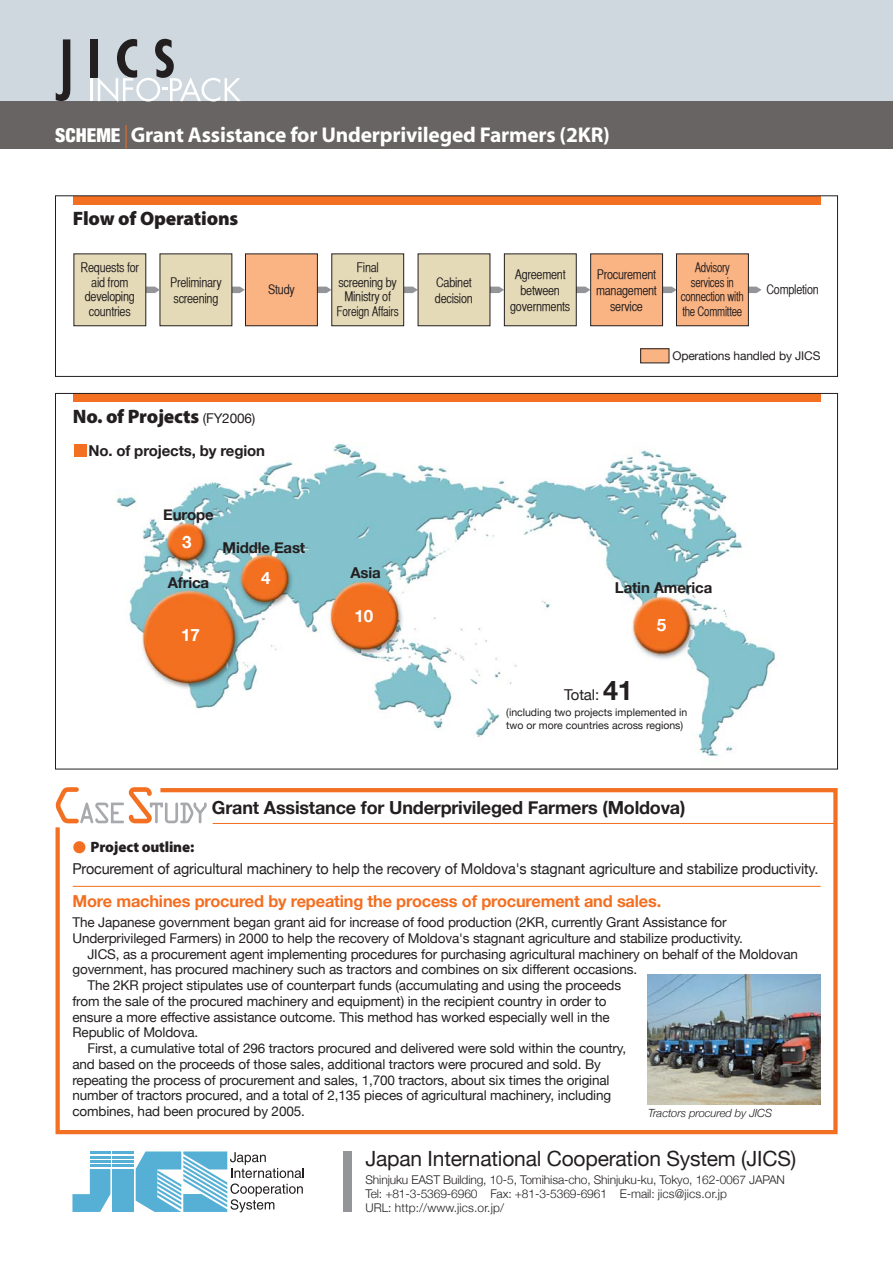
<style>
.page{position:relative;width:893px;height:1263px;background:#fff}
.page>*{position:absolute;margin:0;border:0;box-sizing:border-box;transform-origin:0 0}
.t1{font:700 21.45px "Myriad";letter-spacing:-.01em;color:#fff}
.t2{font:21px "Helvetica Neue";letter-spacing:-.01em;color:#231f20}
.t3{font:900 19.5px "Myriad Pro";letter-spacing:-.01em;color:#231f20}
.t4{font:700 18px "Helvetica Neue";letter-spacing:-.01em;color:#231f20}
.t5{font:700 16.95px "Helvetica Neue";color:#fff}
.t6{font:700 16.5px "Helvetica Neue";letter-spacing:-.01em;color:#f36f21}
.t7{font:15px "Helvetica Neue";letter-spacing:-.01em;color:#231f20;scale:.96 1}
.t8{font:700 15px "Helvetica Neue";letter-spacing:-.01em;color:#231f20}
.t9{font:900 15px "Myriad Pro";letter-spacing:-.01em;color:#231f20}
.t10{font:15px "Helvetica Neue";letter-spacing:-.01em;color:#231f20}
.t11{font:13.5px "Helvetica Neue";letter-spacing:-.01em;color:#231f20}
.t12{font:13.2px/16.2px "Helvetica CY Plain";letter-spacing:-.02em;color:#231f20;text-align:center}
.t13{font:13.2px/14.9px "Helvetica CY Plain";letter-spacing:-.02em;color:#231f20;text-align:center;scale:.89 1}
.t14{font:300 12px/13.8px "Helvetica Neue";letter-spacing:-.01em;color:#231f20}
.t15{font:12px "Helvetica Neue";letter-spacing:-.01em;color:#231f20}
.t16{font:italic 300 11.25px "Helvetica Neue";letter-spacing:-.01em;color:#231f20}
.t17{font:10.5px/12.6px "Helvetica Neue";color:#231f20}
.s1{font-family:"Helvetica Neue";font-weight:900;font-stretch:condensed;font-size:19.2px}
.s2{font-family:"Helvetica Neue";font-weight:400;font-size:13.5px}
.s3{font-weight:700;font-size:27px}
</style>
<div class="page">
<img style="left:91px;top:443px;width:723px;height:327px">
<svg style="left:232px;top:287px;width:13px;height:6px"></svg>
<svg style="left:318px;top:287px;width:14px;height:6px"></svg>
<svg style="left:404px;top:287px;width:14px;height:6px"></svg>
<svg style="left:490px;top:287px;width:14px;height:6px"></svg>
<svg style="left:576px;top:287px;width:14px;height:6px"></svg>
<svg style="left:663px;top:287px;width:13px;height:6px"></svg>
<svg style="left:748px;top:287px;width:13px;height:6px"></svg>
<div style="left:504px;top:254px;width:72px;height:72px;background:#e5dab7"></div>
<div style="left:504px;top:254px;width:72px;height:72px;border:1px solid #231f20"></div>
<div style="left:591px;top:254px;width:71px;height:72px;background:#fab383"></div>
<div style="left:590px;top:254px;width:73px;height:72px;border:1px solid #231f20"></div>
<div style="left:160px;top:254px;width:72px;height:72px;background:#e5dab7"></div>
<div style="left:245px;top:254px;width:72px;height:72px;background:#fab383"></div>
<div style="left:245px;top:254px;width:73px;height:72px;border:1px solid #231f20"></div>
<div style="left:332px;top:254px;width:72px;height:72px;background:#e5dab7"></div>
<div style="left:332px;top:254px;width:72px;height:72px;border:1px solid #231f20"></div>
<div style="left:418px;top:254px;width:72px;height:72px;background:#e5dab7"></div>
<div style="left:73px;top:196px;width:747px;height:8px;background:#f36f21"></div>
<div style="left:0;top:0;width:892px;height:128px;background:#ced8de"></div>
<div style="left:0;top:101px;width:892px;height:48px;background:#676463"></div>
<svg style="left:56px;top:39px;width:15px;height:62px"></svg>
<div style="left:90px;top:39px;width:8px;height:39px;background:#231f20"></div>
<hr style="left:90px;top:78px;width:3px;height:23px;background:#fff">
<svg style="left:98px;top:39px;width:143px;height:63px"></svg>
<svg style="left:126px;top:125px;width:1px;height:24px"></svg>
<div style="left:55px;top:196px;width:783px;height:181px;border:1px solid #231f20"></div>
<div style="left:73px;top:393px;width:747px;height:9px;background:#f36f21"></div>
<svg style="left:146px;top:287px;width:14px;height:6px"></svg>
<div style="left:74px;top:254px;width:72px;height:72px;background:#e5dab7"></div>
<div style="left:74px;top:254px;width:72px;height:72px;border:1px solid #231f20"></div>
<div style="left:676px;top:254px;width:72px;height:72px;background:#fab383"></div>
<div style="left:676px;top:254px;width:72px;height:72px;border:1px solid #231f20"></div>
<svg style="left:55px;top:787px;width:783px;height:348px"></svg>
<hr style="left:213px;top:823px;width:622px;height:1px;background:#f36f21">
<hr style="left:73px;top:886px;width:748px;height:1px;background:#f36f21">
<hr style="left:90px;top:1151px;width:20px;height:3px;background:#56b0d5">
<hr style="left:90px;top:1156px;width:20px;height:2px;background:#56b0d5">
<hr style="left:90px;top:1160px;width:20px;height:3px;background:#56b0d5">
<hr style="left:90px;top:1165px;width:20px;height:2px;background:#56b0d5">
<svg style="left:72px;top:1169px;width:38px;height:43px"></svg>
<hr style="left:112px;top:1151px;width:22px;height:3px;background:#56b0d5">
<hr style="left:112px;top:1156px;width:22px;height:2px;background:#56b0d5">
<hr style="left:112px;top:1160px;width:22px;height:3px;background:#56b0d5">
<hr style="left:112px;top:1165px;width:22px;height:2px;background:#56b0d5">
<div style="left:112px;top:1169px;width:22px;height:43px;background:#56b0d5"></div>
<svg style="left:136px;top:1151px;width:168px;height:61px"></svg>
<div style="left:344px;top:1152px;width:8px;height:60px;background:#939598"></div>
<div style="left:641px;top:349px;width:28px;height:14px;background:#fab383"></div>
<div style="left:74px;top:445px;width:13px;height:12px;background:#f36f21"></div>
<div style="left:73px;top:841px;width:12px;height:12px;background:#f36f21;border-radius:50%"></div>
<h1 class="t1" style="left:55px;top:127px;width:556px"><span class="s1">SCHEME</span> Grant Assistance for Underprivileged Farmers (2KR)</h1>
<h3 class="t3" style="left:73px;top:207px;width:167px">Flow of Operations</h3>
<p class="t12" style="left:81px;top:261px;width:60px;line-height:14.9px">Requests for aid from developing countries</p>
<p class="t12" style="left:170px;top:275px;width:53px;text-align:left">Preliminary screening</p>
<p class="t12" style="left:268px;top:283px;width:28px">Study</p>
<p class="t12" style="left:337px;top:261px;width:64px;line-height:14.9px">Final screening by<br>Ministry of<br>Foreign Affairs</p>
<h3 class="t3" style="left:73px;top:405px;width:184px">No. of Projects <span class="s2">(FY2006)</span></h3>
<p class="t8" style="left:88px;top:442px;width:178px">No. of projects, by region</p>
<p class="t8" style="left:163px;top:505px;width:52px">Europe</p>
<p class="t5" style="left:182px;top:531px;width:11px">3</p>
<p class="t8" style="left:168px;top:573px;width:43px">Africa</p>
<p class="t8" style="left:223px;top:538px;width:84px">Middle East</p>
<p class="t5" style="left:261px;top:568px;width:11px">4</p>
<p class="t5" style="left:181px;top:624px;width:20px">17</p>
<p class="t8" style="left:350px;top:563px;width:32px">Asia</p>
<p class="t5" style="left:355px;top:605px;width:20px">10</p>
<p class="t12" style="left:435px;top:275px;width:39px;text-align:left">Cabinet decision</p>
<p class="t12" style="left:510px;top:267px;width:62px">Agreement between governments</p>
<p class="t12" style="left:596px;top:267px;width:62px">Procurement management service</p>
<p class="t13" style="left:681px;top:261px;width:73px">Advisory services in connection with the Committee</p>
<p class="t12" style="left:766px;top:282px;width:54px">Completion</p>
<p class="t15" style="left:672px;top:348px;width:150px">Operations handled by JICS</p>
<p class="t8" style="left:615px;top:579px;width:99px">Latin America</p>
<p class="t10" style="left:564px;top:686px;width:70px">Total: <span class="s3">41</span></p>
<p class="t5" style="left:657px;top:614px;width:11px">5</p>
<p class="t17" style="left:506px;top:706px;width:183px">(including two projects implemented in two or more countries across regions)</p>
<h3 class="t4" style="left:212px;top:797px;width:475px">Grant Assistance for Underprivileged Farmers (Moldova)</h3>
<p class="t9" style="left:91px;top:838px;width:105px">Project outline:</p>
<p class="t7" style="left:72px;top:860px;width:779px">Procurement of agricultural machinery to help the recovery of Moldova's stagnant agriculture and stabilize productivity.</p>
<p class="t6" style="left:72px;top:891px;width:590px">More machines procured by repeating the process of procurement and sales.</p>
<p class="t11" style="left:72px;top:914px;width:656px">The Japanese government began grant aid for increase of food production (2KR, currently Grant Assistance for</p>
<p class="t11" style="left:72px;top:930px;width:672px">Underprivileged Farmers) in 2000 to help the recovery of Moldova's stagnant agriculture and stabilize productivity.</p>
<p class="t11" style="left:87px;top:946px;width:712px">JICS, as a procurement agent implementing procedures for purchasing agricultural machinery on behalf of the Moldovan</p>
<p class="t11" style="left:72px;top:961px;width:566px">government, has procured machinery such as tractors and combines on six different occasions.</p>
<p class="t11" style="left:87px;top:977px;width:535px">The 2KR project stipulates use of counterpart funds (accumulating and using the proceeds</p>
<p class="t11" style="left:72px;top:993px;width:536px">from the sale of the procured machinery and equipment) in the recipient country in order to</p>
<p class="t11" style="left:72px;top:1009px;width:539px">ensure a more effective assistance outcome. This method has worked especially well in the</p>
<p class="t11" style="left:72px;top:1024px;width:127px">Republic of Moldova.</p>
<p class="t11" style="left:87px;top:1040px;width:540px">First, a cumulative total of 296 tractors procured and delivered were sold within the country,</p>
<p class="t11" style="left:72px;top:1056px;width:530px">and based on the proceeds of those sales, additional tractors were procured and sold. By</p>
<p class="t11" style="left:72px;top:1072px;width:539px">repeating the process of procurement and sales, 1,700 tractors, about six times the original</p>
<p class="t11" style="left:72px;top:1087px;width:540px">number of tractors procured, and a total of 2,135 pieces of agricultural machinery, including</p>
<p class="t11" style="left:72px;top:1103px;width:234px">combines, had been procured by 2005.</p>
<p class="t16" style="left:648px;top:1106px;width:126px">Tractors procured by JICS</p>
<h2 class="t2" style="left:365px;top:1146px;width:432px">Japan International Cooperation System (JICS)</h2>
<p class="t14" style="left:365px;top:1173px;width:421px">Shinjuku EAST Building, 10-5, Tomihisa-cho, Shinjuku-ku, Tokyo, 162-0067 JAPAN<br>Tel: +81-3-5369-6960 Fax: +81-3-5369-6961 E-mail: jics@jics.or.jp<br>URL: http://www.jics.or.jp/</p>
</div>
